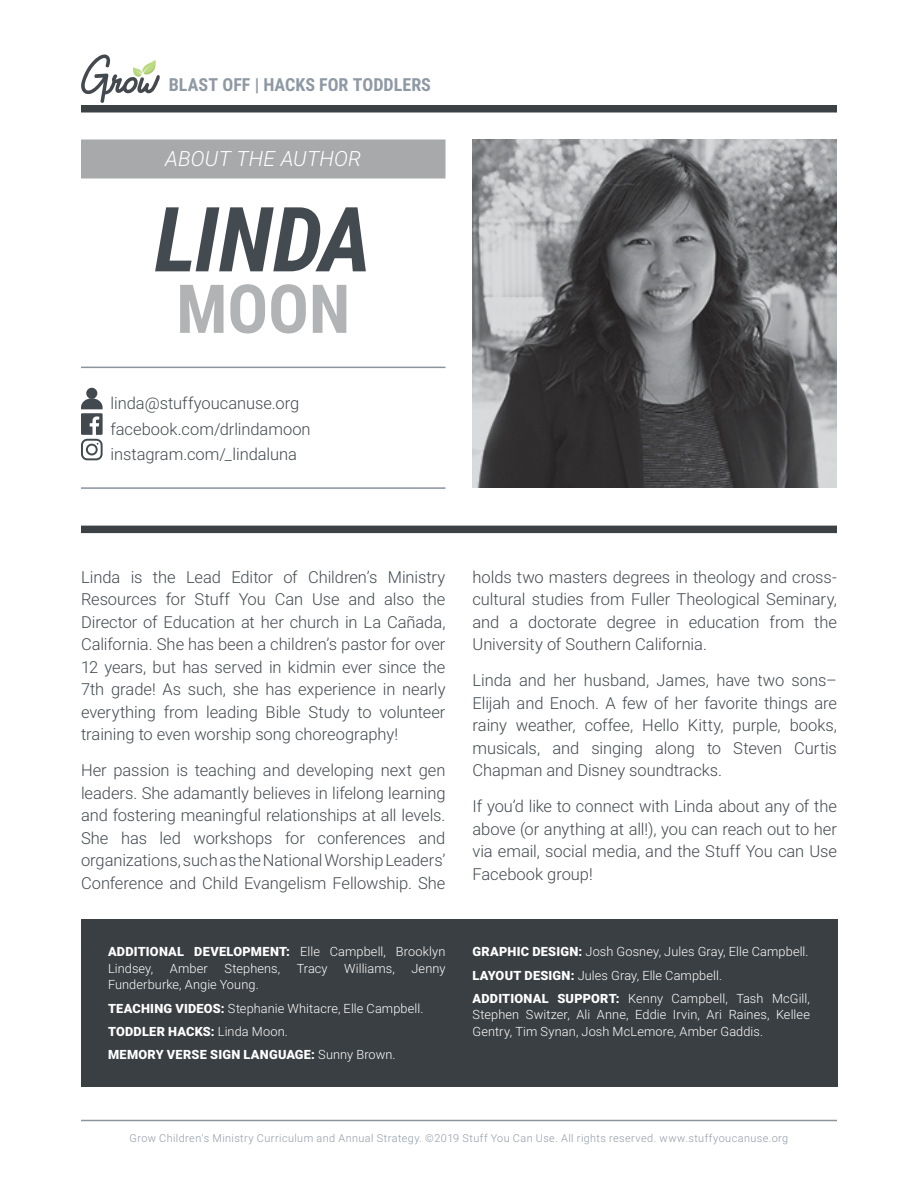
<style>
.page{position:relative;width:918px;height:1188px;background:#fff}
.page>*{position:absolute;margin:0;border:0;box-sizing:border-box;transform-origin:0 0}
.t1{font:italic 700 90px "Roboto Condensed";letter-spacing:-.01em;color:#434a50}
.t2{font:700 67.5px "Roboto Condensed";color:#b2b3b5}
.t3{font:italic 300 21px "Roboto";letter-spacing:.01em;color:#fff}
.t4{font:700 18px "Roboto Condensed";letter-spacing:.005em;color:#8f99a4}
.t5{font:300 16.5px/22.5px "Roboto";letter-spacing:-.005em;color:#424950;text-align:justify}
.t6{font:300 16.5px/25.5px "Roboto";color:#434a50}
.t7{font:300 12.75px/23.2px "Roboto";letter-spacing:.01em;color:#fff}
.t8{font:300 10.8px "Roboto";letter-spacing:.04em;color:#8f99a6}
.s1{font-weight:900}
</style>
<div class="page">
<div style="left:81px;top:105px;width:756px;height:7px;background:#3c4146"></div>
<svg style="left:81px;top:54px;width:79px;height:49px"></svg>
<hr style="left:81px;top:1120px;width:756px;height:1px;background:#8c949e">
<div style="left:81px;top:920px;width:756px;height:167px;background:#3a3f43"></div>
<div style="left:81px;top:139px;width:365px;height:39px;background:#a7a9ab"></div>
<hr style="left:81px;top:367px;width:365px;height:1px;background:#8c949e">
<div style="left:86px;top:388px;width:11px;height:11px;background:#424a4f;border-radius:50%"></div>
<hr style="left:81px;top:487px;width:365px;height:2px;background:#8c949e">
<div style="left:81px;top:526px;width:756px;height:7px;background:#3c4146"></div>
<svg style="left:81px;top:398px;width:22px;height:62px"></svg>
<img style="left:472px;top:139px;width:365px;height:349px">
<p class="t4" style="left:169px;top:78px;width:264px">BLAST OFF | HACKS FOR TODDLERS</p>
<p class="t3" style="left:165px;top:151px;width:197px">ABOUT THE AUTHOR</p>
<h1 class="t1" style="left:155px;top:188px;width:219px">LINDA</h1>
<h2 class="t2" style="left:176px;top:284px;width:176px">MOON</h2>
<p class="t6" style="left:111px;top:392px;width:202px">linda@stuffyoucanuse.org facebook.com/drlindamoon</p>
<p class="t5" style="left:111px;top:444px;width:188px">instagram.com/_lindaluna</p>
<p class="t5" style="left:81px;top:567px;width:366px">Linda is the Lead Editor of Children’s Ministry Resources for Stuff You Can Use and also the Director of Education at her church in La Cañada, California. She has been a children’s pastor for over 12 years, but has served in kidmin ever since the 7th grade! As such, she has experience in nearly everything from leading Bible Study to volunteer training to even worship song choreography!</p>
<p class="t5" style="left:81px;top:760px;width:366px">Her passion is teaching and developing next gen leaders. She adamantly believes in lifelong learning and fostering meaningful relationships at all levels.<br>She has led workshops for conferences and organizations, such as the National Worship Leaders’ Conference and Child Evangelism Fellowship. She</p>
<p class="t7" style="left:108px;top:944px;width:339px;line-height:16.5px"><span class="s1">ADDITIONAL DEVELOPMENT:</span> Elle Campbell, Brooklyn<br>Lindsey,</p>
<p class="t7" style="left:170px;top:958px;width:39px">Amber</p>
<p class="t7" style="left:224px;top:958px;width:57px">Stephens,</p>
<p class="t7" style="left:297px;top:958px;width:32px">Tracy</p>
<p class="t7" style="left:344px;top:958px;width:52px">Williams,</p>
<p class="t7" style="left:411px;top:958px;width:36px">Jenny</p>
<p class="t7" style="left:108px;top:974px;width:317px">Funderburke, Angie Young.<br><span class="s1">TEACHING VIDEOS:</span> Stephanie Whitacre, Elle Campbell.<br><span class="s1">TODDLER HACKS:</span> Linda Moon.<br><span class="s1">MEMORY VERSE SIGN LANGUAGE:</span> Sunny Brown.</p>
<p class="t5" style="left:472px;top:567px;width:366px">holds two masters degrees in theology and cross&shy;cultural studies from Fuller Theological Seminary, and a doctorate degree in education from the University of Southern California.</p>
<p class="t5" style="left:472px;top:670px;width:366px">Linda and her husband, James, have two sons– Elijah and Enoch. A few of her favorite things are rainy weather, coffee, Hello Kitty, purple, books, musicals, and singing along to Steven Curtis Chapman and Disney soundtracks.</p>
<p class="t5" style="left:472px;top:796px;width:366px">If you’d like to connect with Linda about any of the above (or anything at all!), you can reach out to her via email, social media, and the Stuff You can Use Facebook group!</p>
<p class="t7" style="left:472px;top:941px;width:339px"><span class="s1">GRAPHIC DESIGN:</span> Josh Gosney, Jules Gray, Elle Campbell.<br><span class="s1">LAYOUT DESIGN:</span> Jules Gray, Elle Campbell.<br><span class="s1">ADDITIONAL SUPPORT:</span> Kenny Campbell, Tash McGill,</p>
<p class="t7" style="left:472px;top:1007px;width:339px;line-height:16.5px">Stephen Switzer, Ali Anne, Eddie Irvin, Ari Raines, Kellee<br>Gentry, Tim Synan, Josh McLemore, Amber Gaddis.</p>
<p class="t8" style="left:130px;top:1134px;width:660px">Grow Children's Ministry Curriculum and Annual Strategy. ©2019 Stuff You Can Use. All rights reserved. www.stuffyoucanuse.org</p>
</div>
